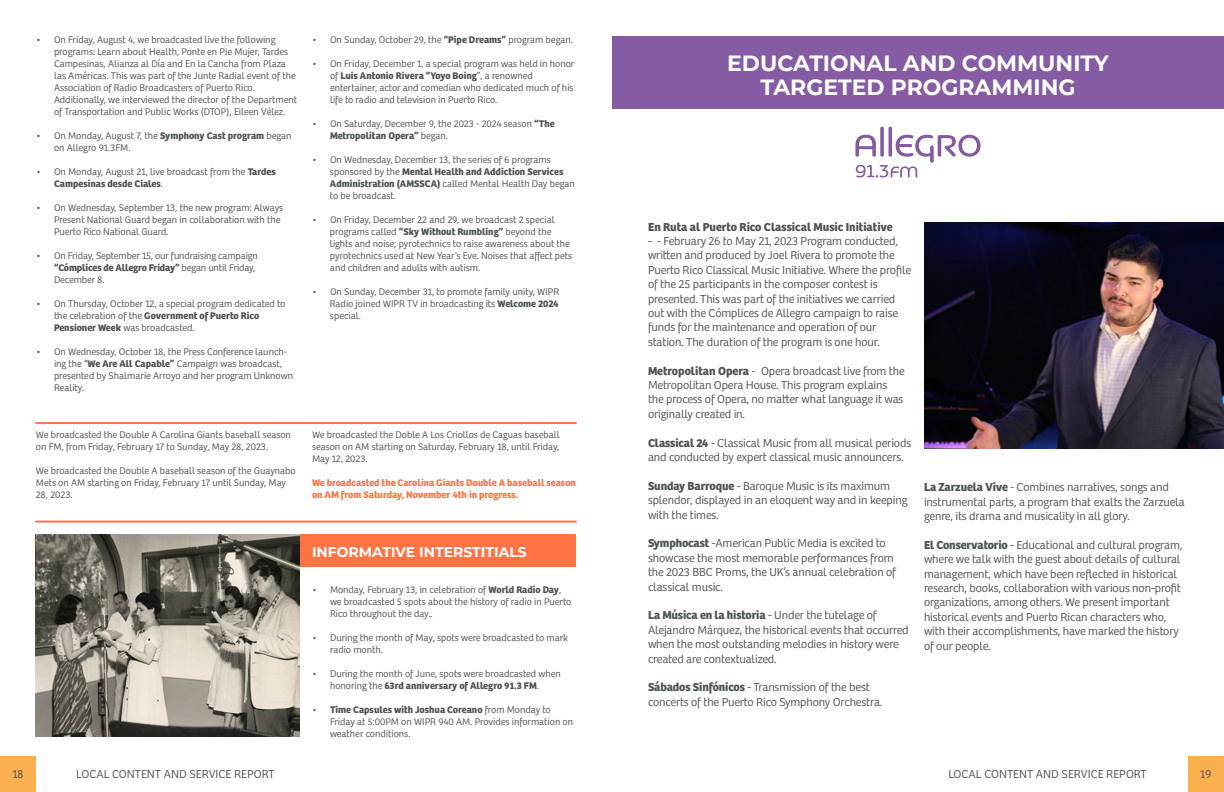
<style>
.page{position:relative;width:1224px;height:792px;background:#fff}
.page>*{position:absolute;margin:0;border:0;box-sizing:border-box;transform-origin:0 0}
.t1{font:700 22px "Montserrat";color:#fff}
.t2{font:700 14px "Montserrat";color:#fff}
.t3{font:300 12px/14.4px "Bree";letter-spacing:-.01em;color:#4e5452}
.t4{font:700 12px "Bree";color:#4e5452}
.t5{font:300 10px/12px "Bree";color:#4e5452}
.t6{font:700 10px/12px "Bree";color:#ff7345}
.s1{font-weight:700}
</style>
<div class="page">
<div style="left:1188px;top:756px;width:36px;height:36px;background:#fab04e"></div>
<div style="left:0;top:756px;width:36px;height:36px;background:#fab04e"></div>
<hr style="left:36px;top:422px;width:540px;height:2px;background:#ff7345">
<hr style="left:36px;top:521px;width:540px;height:2px;background:#ff7345">
<div style="left:35px;top:534px;width:541px;height:33px;background:#ff7345"></div>
<img style="left:35px;top:534px;width:265px;height:203px">
<div style="left:612px;top:36px;width:612px;height:72px;background:#855ca3"></div>
<svg style="left:855px;top:127px;width:126px;height:50px"></svg>
<img style="left:924px;top:222px;width:300px;height:226px">
<p class="t5" style="left:54px;top:34px;width:245px;text-indent:-18px">• On Friday, August 4, we broadcasted live the following programs: Learn about Health, Ponte en Pie Mujer, Tardes Campesinas, Alianza al Día and En la Cancha from Plaza las Américas. This was part of the Junte Radial event of the Association of Radio Broadcasters of Puerto Rico.<br>Additionally, we interviewed the director of the Department of Transportation and Public Works (DTOP), Eileen Vélez.</p>
<p class="t5" style="left:54px;top:130px;width:239px;text-indent:-18px">• On Monday, August 7, the <span class="s1">Symphony Cast program</span> began on Allegro 91.3FM.</p>
<p class="t5" style="left:36px;top:166px;width:241px">• On Monday, August 21, live broadcast from the <span class="s1">Tardes<br>Campesinas desde Ciales</span>.</p>
<p class="t5" style="left:54px;top:202px;width:231px;text-indent:-18px">• On Wednesday, September 13, the new program: Always<br>Present National Guard began in collaboration with the<br>Puerto Rico National Guard.</p>
<p class="t5" style="left:54px;top:250px;width:205px;text-indent:-18px">• On Friday, September 15, our fundraising campaign <span class="s1">“Cómplices de Allegro Friday”</span> began until Friday,<br>December 8.</p>
<p class="t5" style="left:54px;top:298px;width:233px;text-indent:-18px">• On Thursday, October 12, a special program dedicated to the celebration of the <span class="s1">Government of Puerto Rico<br>Pensioner Week</span> was broadcasted.</p>
<p class="t5" style="left:54px;top:346px;width:241px;text-indent:-18px">• On Wednesday, October 18, the Press Conference launch&shy;ing the “<span class="s1">We Are All Capable”</span> Campaign was broadcast, presented by Shalmarie Arroyo and her program Unknown Reality.</p>
<p class="t5" style="left:312px;top:34px;width:262px">• On Sunday, October 29, the <span class="s1">“Pipe Dreams”</span> program began.</p>
<p class="t5" style="left:330px;top:58px;width:246px;text-indent:-18px">• On Friday, December 1, a special program was held in honor of <span class="s1">Luis Antonio Rivera “Yoyo Boing</span>”, a renowned entertainer, actor and comedian who dedicated much of his life to radio and television in Puerto Rico.</p>
<p class="t5" style="left:330px;top:118px;width:226px;text-indent:-18px">• On Saturday, December 9, the 2023 - 2024 season <span class="s1">“The<br>Metropolitan Opera”</span> began.</p>
<p class="t5" style="left:330px;top:154px;width:235px;text-indent:-18px">• On Wednesday, December 13, the series of 6 programs sponsored by the <span class="s1">Mental Health and Addiction Services<br>Administration (AMSSCA</span></p>
<p class="t5" style="left:437px;top:178px;width:139px"><span class="s1">)</span> called Mental Health Day began</p>
<p class="t5" style="left:330px;top:190px;width:67px">to be broadcast.</p>
<p class="t5" style="left:330px;top:214px;width:244px;text-indent:-18px">• On Friday, December 22 and 29, we broadcast 2 special programs called <span class="s1">“Sky Without Rumbling”</span> beyond the lights and noise; pyrotechnics to raise awareness about the pyrotechnics used at New Year’s Eve. Noises that affect pets and children and adults with autism.</p>
<p class="t5" style="left:330px;top:286px;width:231px;text-align:justify;text-indent:-18px">• On Sunday, December 31, to promote family unity, WIPR Radio joined WIPR TV in broadcasting its <span class="s1">Welcome 2024 </span>special.</p>
<p class="t5" style="left:36px;top:429px;width:256px">We broadcasted the Double A Carolina Giants baseball season on FM, from Friday, February 17 to Sunday, May 28, 2023.</p>
<p class="t5" style="left:36px;top:465px;width:261px">We broadcasted the Double A baseball season of the Guaynabo<br>Mets on AM starting on Friday, February 17 until Sunday, May<br>28, 2023.</p>
<p class="t5" style="left:312px;top:429px;width:249px;text-align:justify">We broadcasted the Doble A Los Criollos de Caguas baseball season on AM starting on Saturday, February 18, until Friday, May 12, 2023.</p>
<p class="t6" style="left:312px;top:477px;width:265px">We broadcasted the Carolina Giants Double A baseball season on AM from Saturday, November 4th in progress.</p>
<h2 class="t2" style="left:312px;top:542px;width:168px">INFORMATIVE I NTERSTITI</h2>
<h2 class="t2" style="left:499px;top:542px;width:30px">ALS</h2>
<p class="t5" style="left:330px;top:583px;width:243px;text-indent:-18px">• Monday, February 13, in celebration of <span class="s1">World Radio Day</span>, we broadcasted 5 spots about the history of radio in Puerto<br>Rico throughout the day..</p>
<p class="t5" style="left:330px;top:631px;width:239px;text-indent:-18px">• During the month of May, spots were broadcasted to mark radio month.</p>
<p class="t5" style="left:312px;top:667px;width:250px;text-align:center">• During the month of June, spots were broadcasted when honoring the <span class="s1">63rd anniversary of Allegro 91.3 FM</span> .</p>
<p class="t5" style="left:330px;top:703px;width:245px;text-indent:-18px">• <span class="s1">Time Capsules with Joshua Coreano</span> from Monday to<br>Friday at 5:00PM on WIPR 940 AM. Provides information on weather conditions.</p>
<h1 class="t1" style="left:727px;top:47px;width:18px">EDUCA</h1>
<h1 class="t1" style="left:809px;top:47px;width:39px">TIONAL</h1>
<h1 class="t1" style="left:903px;top:47px;width:19px">AND</h1>
<h1 class="t1" style="left:962px;top:47px;width:20px">COMMUN</h1>
<h1 class="t1" style="left:1073px;top:47px;width:37px">ITY</h1>
<h1 class="t1" style="left:761px;top:71px;width:235px">TARGETED PROG RAMM</h1>
<h1 class="t1" style="left:1033px;top:71px;width:25px">ING</h1>
<p class="t4" style="left:648px;top:219px;width:246px">En Ruta al Puerto Rico Classical Music Initiative</p>
<p class="t3" style="left:648px;top:234px;width:265px">- - February 26 to May 21, 2023 Program conducted, written and produced by Joel Rivera to promote the Puerto Rico Classical Music Initiative. Where the profile of the 25 participants in the composer contest is presented. This was part of the initiatives we carried out with the Cómplices de Allegro campaign to raise funds for the maintenance and operation of our station. The duration of the program is one hour.</p>
<p class="t3" style="left:648px;top:364px;width:258px"><span class="s1">Metropolitan Opera</span> - Opera broadcast live from the Metropolitan Opera House. This program explains the process of Opera, no matter what language it was originally created in.</p>
<p class="t3" style="left:648px;top:436px;width:265px"><span class="s1">Classical 24</span> - Classical Music from all musical periods and conducted by expert classical music announcers.</p>
<p class="t3" style="left:648px;top:479px;width:261px"><span class="s1">Sunday Barroque</span> - Baroque Music is its maximum splendor, displayed in an eloquent way and in keeping with the times.</p>
<p class="t3" style="left:648px;top:537px;width:250px"><span class="s1">Symphocast</span> -American Public Media is excited to showcase the most memorable performances from the 2023 BBC Proms, the UK’s annual celebration of classical music.</p>
<p class="t3" style="left:648px;top:609px;width:262px"><span class="s1">La Música en la historia</span> - Under the tutelage of Alejandro Márquez, the historical events that occurred when the most outstanding melodies in history were created are contextualized.</p>
<p class="t3" style="left:648px;top:681px;width:236px"><span class="s1">Sábados Sinfónicos</span> - Transmission of the best concerts of the Puerto Rico Symphony Orchestra.</p>
<p class="t3" style="left:924px;top:480px;width:262px"><span class="s1">La Zarzuela Vive</span> - Combines narratives, songs and instrumental parts, a program that exalts the Zarzuela genre, its drama and musicality in all glory.</p>
<p class="t3" style="left:924px;top:538px;width:260px"><span class="s1">El Conservatorio</span> - Educational and cultural program, where we talk with the guest about details of cultural management, which have been reflected in historical research, books, collaboration with various non-profit organizations, among others. We present important historical events and Puerto Rican characters who, with their accomplishments, have marked the history of our people.</p>
<p class="t3" style="left:12px;top:767px;width:13px">18</p>
<p class="t3" style="left:76px;top:767px;width:200px">Local Content and Service Report</p>
<p class="t3" style="left:948px;top:767px;width:200px">Local Content and Service Report</p>
<p class="t3" style="left:1200px;top:767px;width:13px">19</p>
</div>
